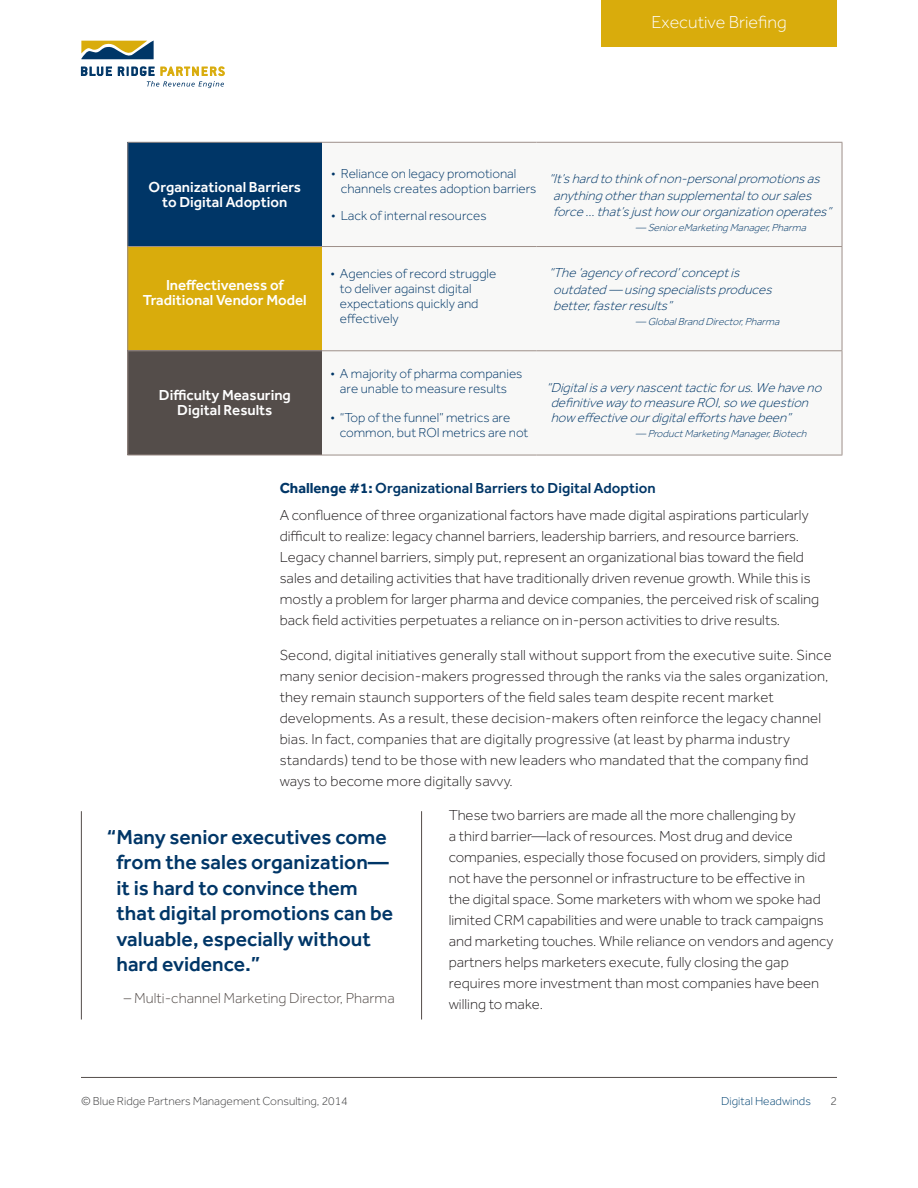
<style>
.page{position:relative;width:918px;height:1188px;background:#fff}
.page>*{position:absolute;margin:0;border:0;box-sizing:border-box;transform-origin:0 0}
.t1{font:500 21px/25.5px "Effra";color:#003667}
.t2{font:300 18px "Effra";color:#fff}
.Body_for_copy{font:300 15px/21px "Effra";color:#231f20}
.Body_for_copy-2{font:500 15px/15px "Effra";color:#fff;text-align:center}
.SUbhead_blue_10_14{font:500 15px "Effra";color:#003667}
.t3{font:300 15px "Effra";color:#544d4a}
.Chart_Copy{font:italic 300 13.5px/16.5px "Effra";letter-spacing:-.025em;color:#003667}
.Chart_Copy-2{font:300 13.5px/15px "Effra";color:#003667}
.t4{font:300 12px "Effra";color:#3e3e3f}
.t5{font:300 12px "Effra";color:#004372}
.Chart_Copy-3{font:italic 300 10.5px "Effra";color:#003667}
.s1{font-weight:700}
</style>
<div class="page">
<hr style="left:81px;top:1077px;width:756px;height:1px;background:#544d4a">
<div style="left:601px;top:0;width:236px;height:46px;background:#d9ac0c"></div>
<svg style="left:81px;top:41px;width:144px;height:47px"></svg>
<div style="left:128px;top:142px;width:194px;height:105px;background:#003667"></div>
<svg style="left:322px;top:143px;width:520px;height:312px"></svg>
<div style="left:128px;top:247px;width:194px;height:104px;background:#d9ac0c"></div>
<div style="left:128px;top:351px;width:194px;height:104px;background:#544d4a"></div>
<hr style="left:127px;top:142px;width:195px;height:1px;background:#9d8f89">
<hr style="left:127px;top:143px;width:1px;height:103px;background:#9d8f89">
<hr style="left:322px;top:142px;width:214px;height:1px;background:#9d8f89">
<hr style="left:536px;top:142px;width:306px;height:1px;background:#9d8f89">
<hr style="left:842px;top:143px;width:1px;height:103px;background:#9d8f89">
<hr style="left:127px;top:246px;width:195px;height:1px;background:#9d8f89">
<hr style="left:127px;top:247px;width:1px;height:103px;background:#9d8f89">
<hr style="left:322px;top:246px;width:214px;height:1px;background:#9d8f89">
<hr style="left:536px;top:246px;width:306px;height:1px;background:#9d8f89">
<hr style="left:842px;top:247px;width:1px;height:103px;background:#9d8f89">
<hr style="left:127px;top:350px;width:195px;height:1px;background:#9d8f89">
<hr style="left:127px;top:351px;width:1px;height:104px;background:#9d8f89">
<hr style="left:322px;top:350px;width:214px;height:1px;background:#9d8f89">
<hr style="left:536px;top:350px;width:306px;height:1px;background:#9d8f89">
<hr style="left:842px;top:351px;width:1px;height:104px;background:#9d8f89">
<hr style="left:127px;top:455px;width:195px;height:1px;background:#9d8f89">
<hr style="left:322px;top:455px;width:214px;height:1px;background:#9d8f89">
<hr style="left:536px;top:455px;width:306px;height:1px;background:#9d8f89">
<hr style="left:421px;top:811px;width:1px;height:209px;background:#544d4a">
<hr style="left:81px;top:811px;width:1px;height:209px;background:#544d4a">
<p class="t2" style="left:651px;top:12px;width:137px">Executive Briefing</p>
<p class="Body_for_copy-2" style="left:149px;top:179px;width:154px">Organizational Barriers to Digital Adoption</p>
<p class="Chart_Copy-2" style="left:341px;top:166px;width:197px;text-indent:-9px">• Reliance on legacy promotional channels creates adoption barriers</p>
<p class="Chart_Copy-2" style="left:331px;top:207px;width:157px">• Lack of internal resources</p>
<p class="Chart_Copy" style="left:553px;top:170px;width:283px;text-indent:-4px">“It’shardto thinkof non-personalpromotionsas anythingotherthansupplementalto oursales force...that’sjusthow ourorganizationoperates”</p>
<p class="Chart_Copy-3" style="left:635px;top:222px;width:175px">— SenioreMarketingManager,Pharma</p>
<p class="Body_for_copy-2" style="left:143px;top:277px;width:165px">Ineffectiveness of<br>Traditional Vendor Model</p>
<p class="Chart_Copy-2" style="left:340px;top:266px;width:158px;text-indent:-9px">• Agencies of record struggle to deliver against digital expectations quickly and effectively</p>
<p class="Chart_Copy" style="left:553px;top:265px;width:224px;text-indent:-4px">“The‘agencyof record’conceptis outdated— usingspecialistsproduces better,fasterresults”</p>
<p class="Chart_Copy-3" style="left:635px;top:316px;width:149px">— GlobalBrandDirector,Pharma</p>
<p class="Body_for_copy-2" style="left:159px;top:388px;width:134px">Difficulty Measuring<br>Digital Results</p>
<p class="Chart_Copy-2" style="left:330px;top:366px;width:194px;text-align:center">• A majority of pharma companies are unable to measure results</p>
<p class="Chart_Copy-2" style="left:340px;top:410px;width:190px;text-indent:-9px">• “Top of the funnel” metrics are common, but ROI metrics are not</p>
<p class="Chart_Copy" style="left:551px;top:380px;width:276px;line-height:15px;text-indent:-4px">“Digitalisaverynascenttacticforus.Wehaveno definitivewayto measureROI,so wequestion how effectiveourdigitaleffortshavebeen”</p>
<p class="Chart_Copy-3" style="left:635px;top:428px;width:176px">— ProductMarketingManager,Biotech</p>
<p class="SUbhead_blue_10_14" style="left:280px;top:479px;width:378px"><span class="s1">Challenge #1:</span> Organizational Barriers to Digital Adoption</p>
<p class="Body_for_copy" style="left:280px;top:505px;width:541px">A confluence of three organizational factors have made digital aspirations particularly difficult to realize: legacy channel barriers, leadership barriers, and resource barriers.<br>Legacy channel barriers, simply put, represent an organizational bias toward the field sales and detailing activities that have traditionally driven revenue growth. While this is mostly a problem for larger pharma and device companies, the perceived risk of scaling back field activities perpetuates a reliance on in-person activities to drive results.</p>
<p class="Body_for_copy" style="left:280px;top:644px;width:554px">Second, digital initiatives generally stall without support from the executive suite. Since many senior decision-makers progressed through the ranks via the sales organization, they remain staunch supporters of the field sales team despite recent market developments. As a result, these decision-makers often reinforce the legacy channel bias. In fact, companies that are digitally progressive (at least by pharma industry standards) tend to be those with new leaders who mandated that the company find ways to become more digitally savvy.</p>
<p class="Body_for_copy" style="left:449px;top:805px;width:386px">These two barriers are made all the more challenging by<br>a third barrier—lack of resources. Most drug and device companies, especially those focused on providers, simply did not have the personnel or infrastructure to be effective in<br>the digital space. Some marketers with whom we spoke had limited CRM capabilities and were unable to track campaigns and marketing touches. While reliance on vendors and agency partners helps marketers execute, fully closing the gap requires more investment than most companies have been willing to make.</p>
<p class="t1" style="left:116px;top:824px;width:278px;text-indent:-10px">“Many senior executives come from the sales organization— it is hard to convince them that digital promotions can be valuable, especially without hard evidence.”</p>
<p class="t3" style="left:124px;top:989px;width:272px">– Multi-channel Marketing Director, Pharma</p>
<p class="t4" style="left:81px;top:1095px;width:268px">© Blue Ridge Partners Management Consulting, 2014</p>
<p class="t5" style="left:721px;top:1095px;width:91px">Digital Headwinds</p>
<p class="t4" style="left:830px;top:1095px;width:8px">2</p>
</div>
